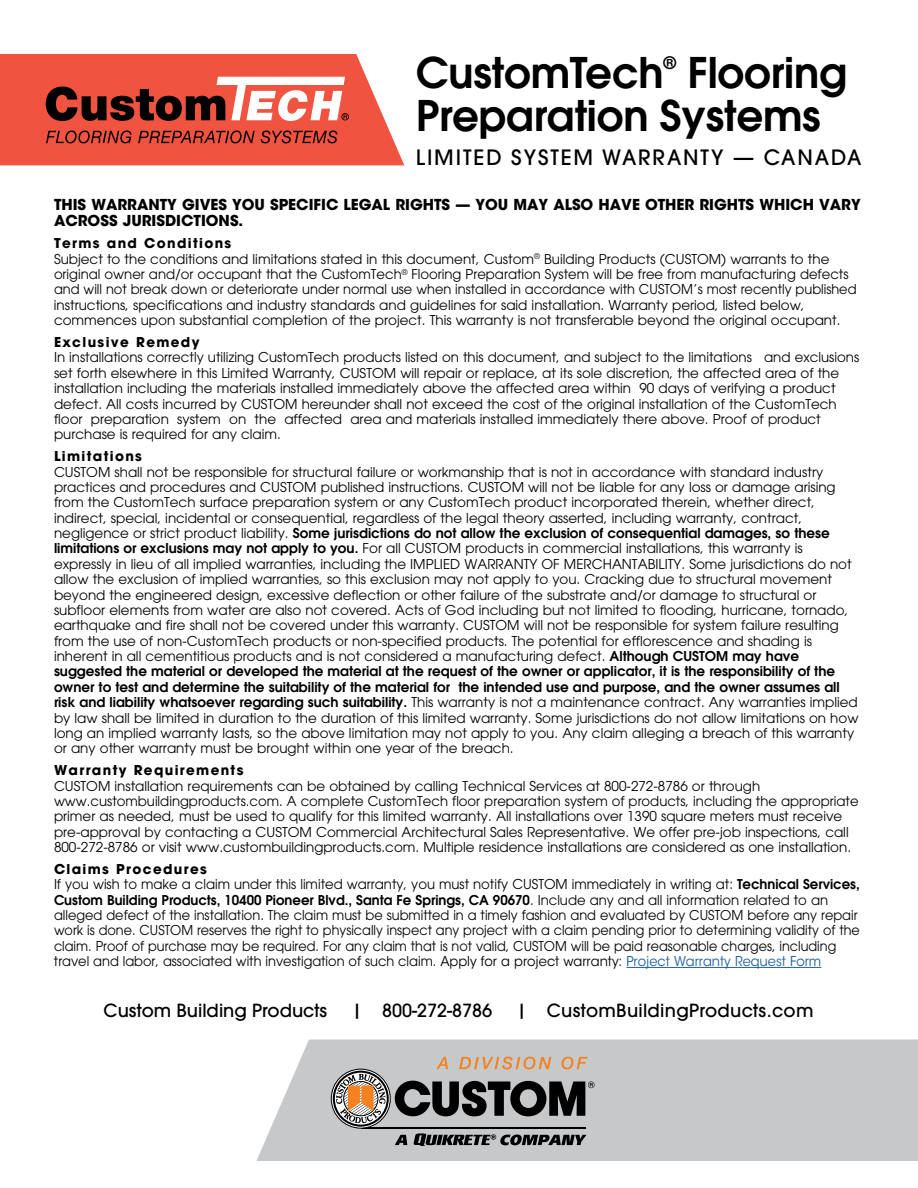
<style>
.page{position:relative;width:918px;height:1188px;background:#fff}
.page>*{position:absolute;margin:0;border:0;box-sizing:border-box;transform-origin:0 0}
.t1{font:600 42px/43.5px "Avant Garde";letter-spacing:-.005em;color:#000}
.t2{font:500 21px "Avant Garde";letter-spacing:.09em;color:#000}
.t3{font:500 18px "Avant Garde";color:#000}
.t4{font:600 17.1px "Avant Garde";color:#000}
.t5{font:700 15px/16.5px "ITC Avant Garde Std";color:#000}
.t6{font:13.5px/15.5px "Avant Garde";color:#000}
.t7{font:700 13.5px "Avant Garde";letter-spacing:.1em;color:#000}
.s1{font-weight:700}
.s2{font-weight:600}
.s3{font-family:"ITC Avant Garde Std"}
.s4{font-family:"ITC Avant Garde Std";color:#215e9e}
</style>
<div class="page">
<hr style="left:626px;top:967px;width:195px;height:1px;background:#215e9e">
<div style="left:256px;top:1040px;width:662px;height:121px;background:#c7c8ca"></div>
<svg style="left:436px;top:1057px;width:12px;height:12px"></svg>
<svg style="left:459px;top:1057px;width:92px;height:12px"></svg>
<svg style="left:562px;top:1057px;width:26px;height:12px"></svg>
<hr style="left:361px;top:1127px;width:224px;height:1px;background:#000">
<svg style="left:331px;top:1069px;width:59px;height:59px"></svg>
<div style="left:331px;top:1069px;width:60px;height:59px;border:1px solid #000;border-radius:50%"></div>
<svg style="left:395px;top:1081px;width:200px;height:35px;background:#505151"></svg>
<div style="left:333px;top:1071px;width:56px;height:56px;border:2px solid #000;border-radius:50%"></div>
<svg style="left:336px;top:1074px;width:49px;height:49px"></svg>
<svg style="left:395px;top:1135px;width:12px;height:10px"></svg>
<svg style="left:414px;top:1133px;width:172px;height:13px;background:#5f5f60"></svg>
<svg style="left:0;top:54px;width:404px;height:111px;background:#f16351"></svg>
<svg style="left:46px;top:77px;width:303px;height:44px"></svg>
<svg style="left:46px;top:130px;width:86px;height:13px"></svg>
<svg style="left:138px;top:130px;width:117px;height:13px;background:#a5392b"></svg>
<svg style="left:261px;top:130px;width:76px;height:13px"></svg>
<h1 class="t1" style="left:416px;top:50px;width:250px">CustomTech</h1>
<p class="t4" style="left:664px;top:51px;width:14px">®</p>
<h1 class="t1" style="left:416px;top:50px;width:432px;text-indent:272px">Flooring<br>Preparation Systems</h1>
<h2 class="t2" style="left:416px;top:144px;width:447px">LIMITED SYSTEM WARRANTY — CANADA</h2>
<p class="t5" style="left:54px;top:196px;width:808px">THIS WARRANTY GIVES YOU SPECIFIC LEGAL RIGHTS — YOU MAY ALSO HAVE OTHER RIGHTS WHICH VARY<br>ACROSS JURISDICTIONS.</p>
<p class="t6" style="left:54px;top:236px;width:804px"><span class="s1">Terms and Conditions<br></span>Subject to the conditions and limitations stated in this document, Custom<sup>®</sup> Building Products (CUSTOM) warrants to the original owner and/or occupant that the CustomTech<sup>®</sup> Flooring Preparation System will be free from manufacturing defects and will not break down or deteriorate under normal use when installed in accordance with CUSTOM’s most recently published instructions, specifications and industry standards and guidelines for said installation. Warranty period, listed below, commences upon substantial completion of the project. This warranty is not transferable beyond the original occupant.</p>
<p class="t7" style="left:54px;top:333px;width:147px">Exclusive Remedy</p>
<p class="t6" style="left:54px;top:350px;width:807px">In installations correctly utilizing CustomTech products listed on this document, and subject to the limitations and exclusions set forth elsewhere in this Limited Warranty, CUSTOM will repair or replace, at its sole discretion, the affected area of the installation including the materials installed immediately above the affected area within 90 days of verifying a product defect. All costs incurred by CUSTOM hereunder shall not exceed the cost of the original installation of the CustomTech floor preparation system on the affected area and materials installed immediately there above. Proof of product purchase is required for any claim.</p>
<p class="t7" style="left:54px;top:447px;width:89px">Limitations</p>
<p class="t6" style="left:54px;top:464px;width:806px">CUSTOM shall not be responsible for structural failure or workmanship that is not in accordance with standard industry practices and procedures and CUSTOM published instructions. CUSTOM will not be liable for any loss or damage arising from the CustomTech surface preparation system or any CustomTech product incorporated therein, whether direct, indirect, special, incidental or consequential, regardless of the legal theory asserted, including warranty, contract, negligence or strict product liability. <span class="s2">Some jurisdictions do not allow the exclusion of consequential damages, so these limitations or exclusions may not apply to you.</span> For all CUSTOM products in commercial installations, this warranty is expressly in lieu of all implied warranties, including the IMPLIED WARRANTY OF MERCHANTABILITY. Some jurisdictions do not allow the exclusion of implied warranties, so this exclusion may not apply to you. Cracking due to structural movement beyond the engineered design, excessive deflection or other failure of the substrate and/or damage to structural or subfloor elements from water are also not covered. Acts of God including but not limited to flooding, hurricane, tornado, earthquake and fire shall not be covered under this warranty. CUSTOM will not be responsible for system failure resulting from the use of non-CustomTech products or non-specified products. The potential for efflorescence and shading is inherent in all cementitious products and is not considered a manufacturing defect. <span class="s2">Although CUSTOM may have suggested the material or developed the material at the request of the owner or applicator, it is the responsibility of the owner to test and determine the suitability of the material for the intended use and purpose, and the owner assumes all risk and liability whatsoever regarding such suitability.</span> This warranty is not a maintenance contract. Any warranties implied by law shall be limited in duration to the duration of this limited warranty. Some jurisdictions do not allow limitations on how long an implied warranty lasts, so the above limitation may not apply to you. Any claim alleging a breach of this warranty or any other warranty must be brought within one year of the breach.</p>
<p class="t7" style="left:54px;top:761px;width:191px">Warranty Requirements</p>
<p class="t6" style="left:54px;top:778px;width:806px">CUSTOM installation requirements can be obtained by calling Technical Services at 800-272-8786 or through www.custombuildingproducts.com. A complete CustomTech floor preparation system of products, including the appropriate primer as needed, must be used to qualify for this limited warranty. All installations over 1390 square meters must receive pre-approval by contacting a CUSTOM Commercial Architectural Sales Representative. We offer pre-job inspections, call 800-272-8786 or visit www.custombuildingproducts.com. Multiple residence installations are considered as one installation.</p>
<p class="t6" style="left:54px;top:861px;width:807px"><span class="s1">Claims Procedures<br></span>If you wish to make a claim under this limited warranty, you must notify CUSTOM immediately in writing at: <span class="s2">Technical Services, Custom Building Products, 10400 Pioneer Blvd., Santa Fe Springs, CA 90670</span>. Include any and all information related to an alleged defect of the installation. The claim must be submitted in a timely fashion and evaluated by CUSTOM before any repair work is done. CUSTOM reserves the right to physically inspect any project with a claim pending prior to determining validity of the claim. Proof of purchase may be required. For any claim that is not valid, CUSTOM will be paid reasonable charges, including travel and labor, associated with investigation of such claim. <span class="s3">Apply for a project warranty:</span> <span class="s4">Project Warranty Request Form</span></p>
<h3 class="t3" style="left:104px;top:999px;width:225px">Custom Building Products</h3>
<h3 class="t3" style="left:352px;top:999px;width:141px">| 800-272-8786</h3>
<h3 class="t3" style="left:517px;top:999px;width:298px">| CustomBuildingProducts.com</h3>
</div>
